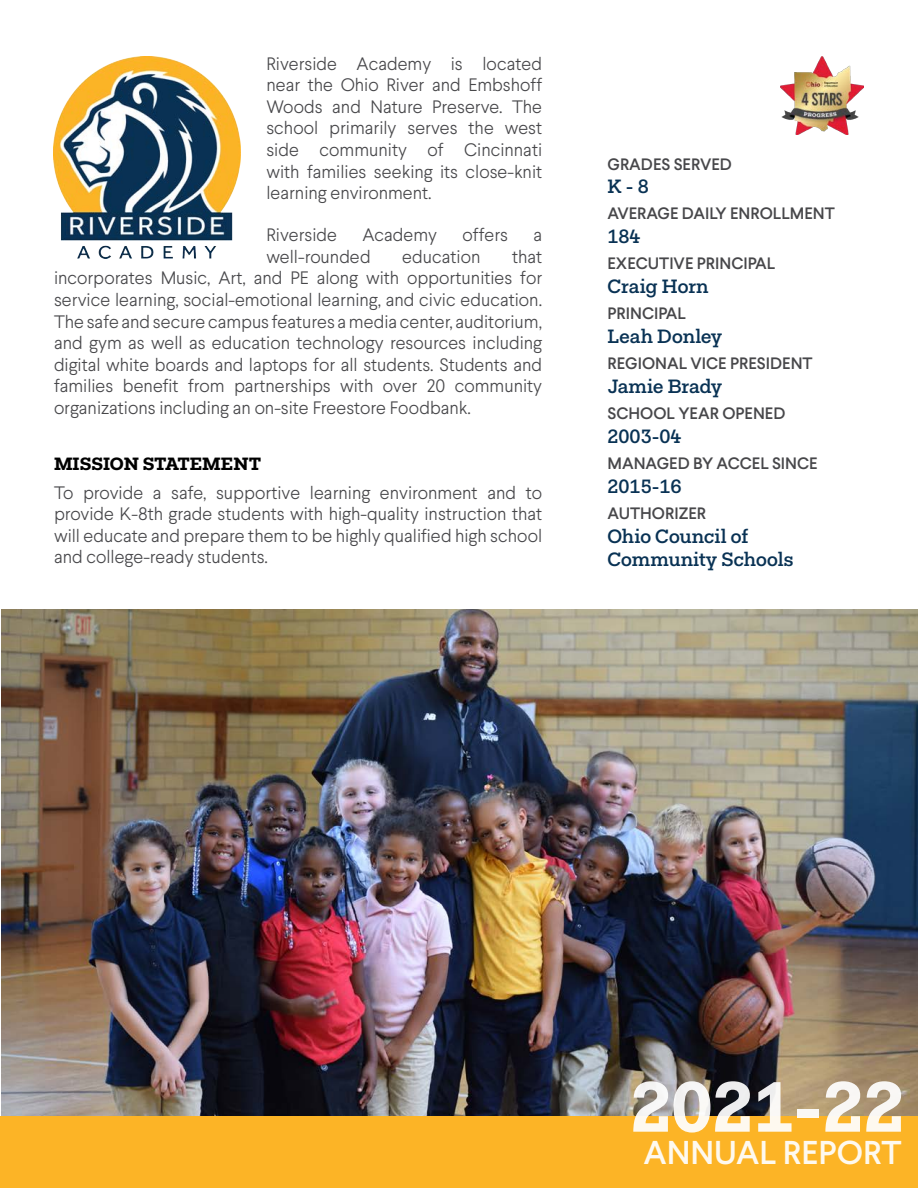
<style>
.page{position:relative;width:918px;height:1188px;background:#fff}
.page>*{position:absolute;margin:0;border:0;box-sizing:border-box;transform-origin:0 0}
.t1{font:700 72px "Fakt Slab";color:#fff}
.t2{font:500 33px "Larsseit";color:#fff}
.t3{font:500 19.5px "Fakt Slab";color:#093254}
.t4{font:300 18px/21.6px "Larsseit";color:#47474a;text-align:justify}
.t5{font:700 18px "Fakt Slab";color:#000}
.t6{font:500 16.5px "Larsseit";color:#47474a}
</style>
<div class="page">
<img style="left:1px;top:609px;width:917px;height:508px">
<img style="left:54px;top:56px;width:187px;height:202px">
<div style="left:0;top:1117px;width:918px;height:71px;background:#fcb426"></div>
<img style="left:781px;top:56px;width:83px;height:78px">
<p class="t4" style="left:266px;top:52px;width:277px">Riverside Academy is located near the Ohio River and Embshoff Woods and Nature Preserve. The school primarily serves the west side community of Cincinnati with families seeking its close-knit learning environment.</p>
<p class="t4" style="left:266px;top:224px;width:72px">Riverside</p>
<p class="t4" style="left:362px;top:224px;width:76px">Academy</p>
<p class="t4" style="left:463px;top:224px;width:47px">offers</p>
<p class="t4" style="left:534px;top:224px;width:10px">a</p>
<p class="t4" style="left:266px;top:245px;width:106px">well-rounded</p>
<p class="t4" style="left:402px;top:245px;width:80px">education</p>
<p class="t4" style="left:54px;top:245px;width:490px;text-indent:458px">that incorporates Music, Art, and PE along with opportunities for service learning, social-emotional learning, and civic education.<br>The safe and secure campus features a media center, auditorium, and gym as well as education technology resources including digital white boards and laptops for all students. Students and families benefit from partnerships with over 20 community organizations including an on-site Freestore Foodbank.</p>
<p class="t5" style="left:54px;top:452px;width:209px">MISSION STATEMENT</p>
<p class="t4" style="left:54px;top:481px;width:490px">To provide a safe, supportive learning environment and to provide K-8th grade students with high-quality instruction that will educate and prepare them to be highly qualified high school and college-ready students.</p>
<p class="t6" style="left:608px;top:153px;width:126px">GRADES SERVED</p>
<p class="t3" style="left:608px;top:173px;width:43px">K - 8</p>
<p class="t6" style="left:608px;top:203px;width:229px">AVERAGE DAILY ENROLLMENT</p>
<p class="t3" style="left:608px;top:223px;width:35px">184</p>
<p class="t6" style="left:608px;top:253px;width:169px">EXECUTIVE PRINCIPAL</p>
<p class="t3" style="left:608px;top:273px;width:103px">Craig Horn</p>
<p class="t6" style="left:608px;top:303px;width:80px">PRINCIPAL</p>
<p class="t3" style="left:608px;top:323px;width:116px">Leah Donley</p>
<p class="t6" style="left:608px;top:353px;width:207px">REGIONAL VICE PRESIDENT</p>
<p class="t3" style="left:608px;top:373px;width:116px">Jamie Brady</p>
<p class="t6" style="left:608px;top:403px;width:180px">SCHOOL YEAR OPENED</p>
<p class="t3" style="left:608px;top:423px;width:76px">2003-04</p>
<p class="t6" style="left:608px;top:453px;width:212px">MANAGED BY ACCEL SINCE</p>
<p class="t3" style="left:608px;top:473px;width:76px">2015-16</p>
<p class="t6" style="left:608px;top:503px;width:100px">AUTHORIZER</p>
<p class="t3" style="left:608px;top:523px;width:143px">Ohio Council of</p>
<p class="t3" style="left:608px;top:546px;width:187px">Community Schools</p>
<h1 class="t1" style="left:631px;top:1059px;width:275px">2021-22</h1>
<h2 class="t2" style="left:643px;top:1132px;width:260px">ANNUAL REPORT</h2>
</div>
